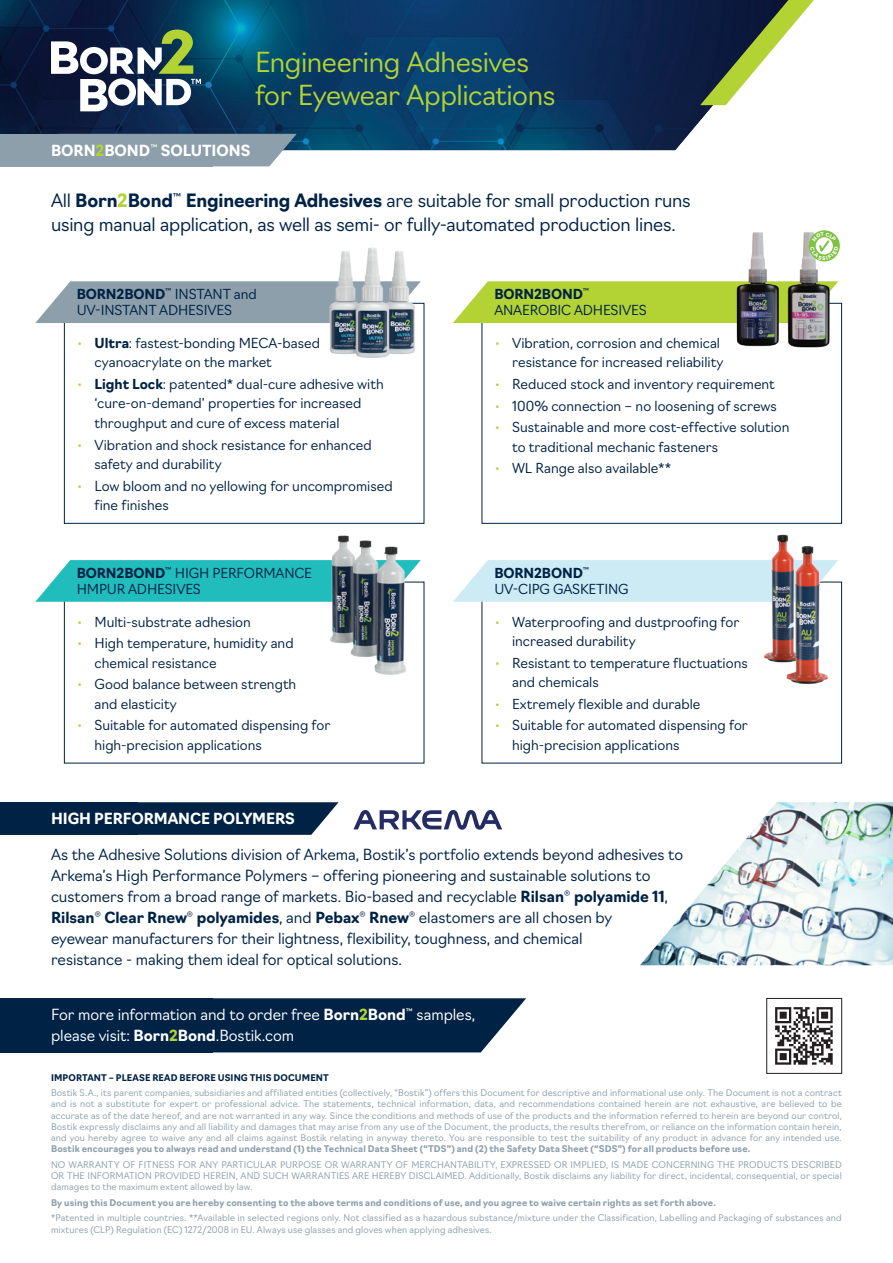
<style>
.page{position:relative;width:893px;height:1263px;background:#fff}
.page>*{position:absolute;margin:0;border:0;box-sizing:border-box;transform-origin:0 0}
.t1{font:300 27px/33px "Navigo";letter-spacing:-.015em;color:#b3d234}
.t2{font:300 18px/24px "Navigo";letter-spacing:-.015em;color:#002245}
.t3{font:300 15px/21px "Navigo";letter-spacing:-.005em;color:#002245}
.t4{font:300 15px/21px "Navigo";letter-spacing:-.005em;color:#fff}
.t5{font:700 15px "Navigo";letter-spacing:-.005em;color:#fff}
.t6{font:300 13.5px/19.5px "Navigo";color:#002245}
.t7{font:300 9px/11.2px "Navigo";letter-spacing:.015em;color:#8c9faa;text-align:justify}
.t8{font:700 9px "Navigo";letter-spacing:.015em;color:#8c9faa}
.t9{font:700 9px "Navigo";letter-spacing:.01em;color:#002245}
.s1{color:#b3d234}
.s2{font-weight:700}
.s3{font-weight:700;color:#b3d234}
</style>
<div class="page">
<img style="left:0;top:0;width:726px;height:150px">
<svg style="left:700px;top:0;width:114px;height:105px"></svg>
<img style="left:640px;top:802px;width:253px;height:163px">
<svg style="left:137px;top:802px;width:202px;height:33px;background:#143354"></svg>
<div style="left:0;top:802px;width:137px;height:33px;background:#002245"></div>
<div style="left:0;top:134px;width:213px;height:32px;background:#8c9faa"></div>
<svg style="left:213px;top:998px;width:313px;height:54px;background:#133253"></svg>
<div style="left:0;top:998px;width:213px;height:54px;background:#002245"></div>
<svg style="left:35px;top:281px;width:386px;height:42px;background:#95a6b0"></svg>
<svg style="left:35px;top:560px;width:386px;height:42px;background:#35c3c3"></svg>
<svg style="left:453px;top:281px;width:385px;height:42px;background:#b9d545"></svg>
<svg style="left:453px;top:560px;width:385px;height:42px;background:#cfecf5"></svg>
<svg style="left:213px;top:134px;width:84px;height:32px;background:#93a6b1"></svg>
<img style="left:775px;top:1007px;width:58px;height:58px">
<div style="left:767px;top:998px;width:75px;height:75px;border:1px solid #231f20"></div>
<img style="left:328px;top:247px;width:89px;height:111px">
<img style="left:753px;top:522px;width:83px;height:162px">
<img style="left:328px;top:535px;width:83px;height:140px">
<img style="left:736px;top:232px;width:44px;height:115px">
<img style="left:786px;top:232px;width:44px;height:116px">
<svg style="left:51px;top:30px;width:150px;height:81px"></svg>
<svg style="left:353px;top:810px;width:149px;height:20px"></svg>
<svg style="left:809px;top:230px;width:31px;height:31px"></svg>
<p class="t1" style="left:255px;top:44px;width:302px">Engineering Adhesives for Eyewear Applications</p>
<p class="t5" style="left:51px;top:138px;width:201px">BORN<span class="s1">2</span>BOND<sup>™</sup> SOLUTIONS</p>
<p class="t2" style="left:51px;top:187px;width:641px">All <span class="s2">Born</span><span class="s3">2</span><span class="s2">Bond</span><sup>™</sup> <span class="s2">Engineering Adhesives</span> are suitable for small production runs using manual application, as well as semi- or fully-automated production lines.</p>
<p class="t6" style="left:77px;top:285px;width:181px;line-height:16.5px"><span class="s2">BORN2BOND</span><sup>™</sup> INSTANT and<br>UV-INSTANT ADHESIVES</p>
<p class="t6" style="left:494px;top:285px;width:154px;line-height:16.5px"><span class="s2">BORN2BOND</span><sup>™<br></sup>ANAEROBIC ADHESIVES</p>
<p class="t6" style="left:95px;top:332px;width:227px;text-indent:-17px"><span class="s3">•</span> <span class="s2">Ultra</span>: fastest-bonding MECA-based cyanoacrylate on the market</p>
<p class="t6" style="left:95px;top:373px;width:291px;text-indent:-17px"><span class="s3">•</span> <span class="s2">Light Lock</span>: patented* dual-cure adhesive with ‘cure-on-demand’ properties for increased throughput and cure of excess material</p>
<p class="t6" style="left:95px;top:434px;width:279px;text-indent:-17px"><span class="s3">•</span> Vibration and shock resistance for enhanced safety and durability</p>
<p class="t6" style="left:95px;top:475px;width:300px;text-indent:-17px"><span class="s3">•</span> Low bloom and no yellowing for uncompromised fine finishes</p>
<p class="t6" style="left:495px;top:332px;width:230px;text-align:right"><span class="s3">•</span> Vibration, corrosion and chemical resistance for increased reliability</p>
<p class="t6" style="left:495px;top:373px;width:281px"><span class="s3">•</span> Reduced stock and inventory requirement</p>
<p class="t6" style="left:495px;top:395px;width:283px"><span class="s3">•</span> 100% connection – no loosening of screws</p>
<p class="t6" style="left:512px;top:416px;width:279px;text-indent:-17px"><span class="s3">•</span> Sustainable and more cost-effective solution to traditional mechanic fasteners</p>
<p class="t6" style="left:495px;top:458px;width:178px"><span class="s3">•</span> WL Range also available**</p>
<p class="t6" style="left:77px;top:563px;width:237px;line-height:16.5px"><span class="s2">BORN2BOND</span><sup>™</sup> HIGH PERFORMANCE<br>HMPUR ADHESIVES</p>
<p class="t6" style="left:494px;top:563px;width:136px;line-height:16.5px"><span class="s2">BORN2BOND</span><sup>™<br></sup>UV-CIPG GASKETING</p>
<p class="t6" style="left:77px;top:611px;width:175px"><span class="s3">•</span> Multi-substrate adhesion</p>
<p class="t6" style="left:95px;top:632px;width:201px;text-indent:-17px"><span class="s3">•</span> High temperature, humidity and chemical resistance</p>
<p class="t6" style="left:95px;top:673px;width:203px;text-indent:-17px"><span class="s3">•</span> Good balance between strength and elasticity</p>
<p class="t6" style="left:95px;top:715px;width:237px;text-indent:-17px"><span class="s3">•</span> Suitable for automated dispensing for high-precision applications</p>
<p class="t6" style="left:512px;top:611px;width:229px;text-indent:-17px"><span class="s3">•</span> Waterproofing and dustproofing for increased durability</p>
<p class="t6" style="left:512px;top:652px;width:237px;text-indent:-17px"><span class="s3">•</span> Resistant to temperature fluctuations and chemicals</p>
<p class="t6" style="left:495px;top:693px;width:207px"><span class="s3">•</span> Extremely flexible and durable</p>
<p class="t6" style="left:512px;top:715px;width:237px;text-indent:-17px"><span class="s3">•</span> Suitable for automated dispensing for high-precision applications</p>
<p class="t5" style="left:51px;top:807px;width:245px">HIGH PERFORMANCE POLYMERS</p>
<p class="t3" style="left:51px;top:843px;width:634px">As the Adhesive Solutions division of Arkema, Bostik’s portfolio extends beyond adhesives to Arkema’s High Performance Polymers – offering pioneering and sustainable solutions to customers from a broad range of markets. Bio-based and recyclable <span class="s2">Rilsan</span><sup>®</sup> <span class="s2">polyamide 11</span>, <span class="s2">Rilsan</span><sup>®</sup> <span class="s2">Clear Rnew</span><sup>®</sup> <span class="s2">polyamides</span>, and <span class="s2">Pebax</span><sup>®</sup> <span class="s2">Rnew</span><sup>®</sup> elastomers are all chosen by<br>eyewear manufacturers for their lightness, flexibility, toughness, and chemical<br>resistance - making them ideal for optical solutions.</p>
<p class="t4" style="left:51px;top:1003px;width:426px">For more information and to order free <span class="s2">Born</span><span class="s3">2</span><span class="s2">Bond</span><sup>™</sup> samples, please visit: <span class="s2">Born</span><span class="s3">2</span><span class="s2">Bond</span>.Bostik.com</p>
<p class="t9" style="left:51px;top:1070px;width:279px">IMPORTANT – PLEASE READ BEFORE USING THIS DOCUMENT</p>
<p class="t7" style="left:51px;top:1086px;width:792px">Bostik S.A., its parent companies, subsidiaries and affiliated entities (collectively, “Bostik”) offers this Document for descriptive and informational use only. The Document is not a contract and is not a substitute for expert or professional advice. The statements, technical information, data, and recommendations contained herein are not exhaustive, are believed to be accurate as of the date hereof, and are not warranted in any way. Since the conditions and methods of use of the products and the information referred to herein are beyond our control, Bostik expressly disclaims any and all liability and damages that may arise from any use of the Document, the products, the results therefrom, or reliance on the information contain herein, and you hereby agree to waive any and all claims against Bostik relating in anyway thereto. You are responsible to test the suitability of any product in advance for any intended use.<br><span class="s2">Bostik encourages you to always read and understand (1) the Technical Data Sheet (“TDS”) and (2) the Safety Data Sheet (“SDS”) for all products before use.</span></p>
<p class="t7" style="left:51px;top:1158px;width:792px">NO WARRANTY OF FITNESS FOR ANY PARTICULAR PURPOSE OR WARRANTY OF MERCHANTABILITY, EXPRESSED OR IMPLIED, IS MADE CONCERNING THE PRODUCTS DESCRIBED OR THE INFORMATION PROVIDED HEREIN, AND SUCH WARRANTIES ARE HEREBY DISCLAIMED. Additionally, Bostik disclaims any liability for direct, incidental, consequential, or special damages to the maximum extent allowed by law.</p>
<p class="t8" style="left:51px;top:1195px;width:666px">By using this Document you are hereby consenting to the above terms and conditions of use, and you agree to waive certain rights as set forth above.</p>
<p class="t7" style="left:51px;top:1212px;width:792px">*Patented in multiple countries. **Available in selected regions only. Not classified as a hazardous substance/mixture under the Classification, Labelling and Packaging of substances and mixtures (CLP) Regulation (EC) 1272/2008 in EU. Always use glasses and gloves when applying adhesives.</p>
</div>
